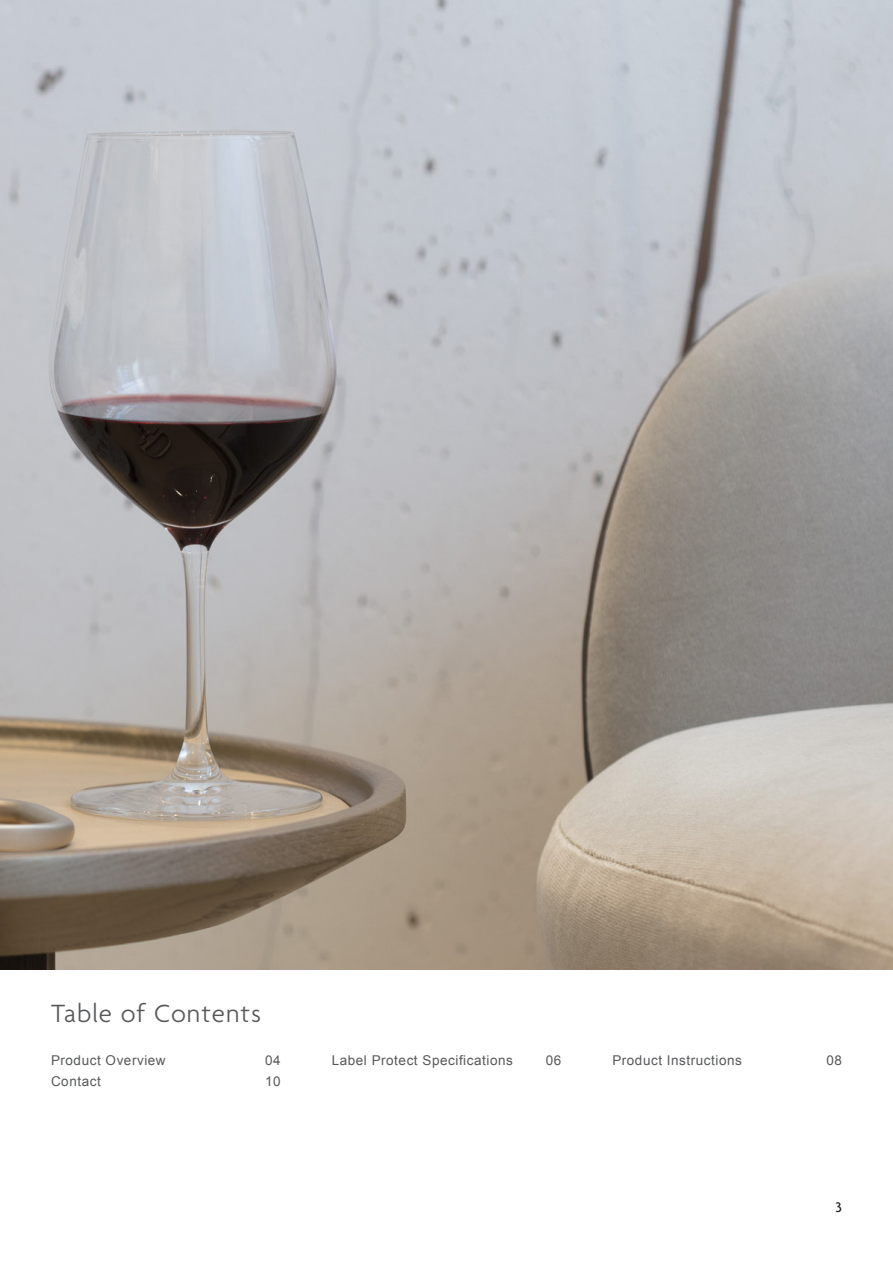
<style>
.page{position:relative;width:893px;height:1263px;background:#fff}
.page>*{position:absolute;margin:0;border:0;box-sizing:border-box;transform-origin:0 0}
.t1{font:300 27px "Agenda";letter-spacing:.04em;color:#57585a}
.t2{font:500 15px "Agenda";color:#231f20}
.t3{font:13.5px "Arial";letter-spacing:.04em;color:#57585a}
</style>
<div class="page">
<img style="left:0;top:0;width:893px;height:969px">
<p class="t1" style="left:51px;top:998px;width:211px">Table of Contents</p>
<p class="t3" style="left:51px;top:1052px;width:116px">Product Overview</p>
<p class="t3" style="left:51px;top:1073px;width:51px">Contact</p>
<p class="t3" style="left:265px;top:1052px;width:17px">04</p>
<p class="t3" style="left:332px;top:1052px;width:183px">Label Protect Specifications</p>
<p class="t3" style="left:612px;top:1052px;width:131px">Product Instructions</p>
<p class="t3" style="left:265px;top:1073px;width:17px">10</p>
<p class="t3" style="left:546px;top:1052px;width:17px">06</p>
<p class="t3" style="left:826px;top:1052px;width:17px">08</p>
<p class="t2" style="left:835px;top:1199px;width:8px">3</p>
</div>
